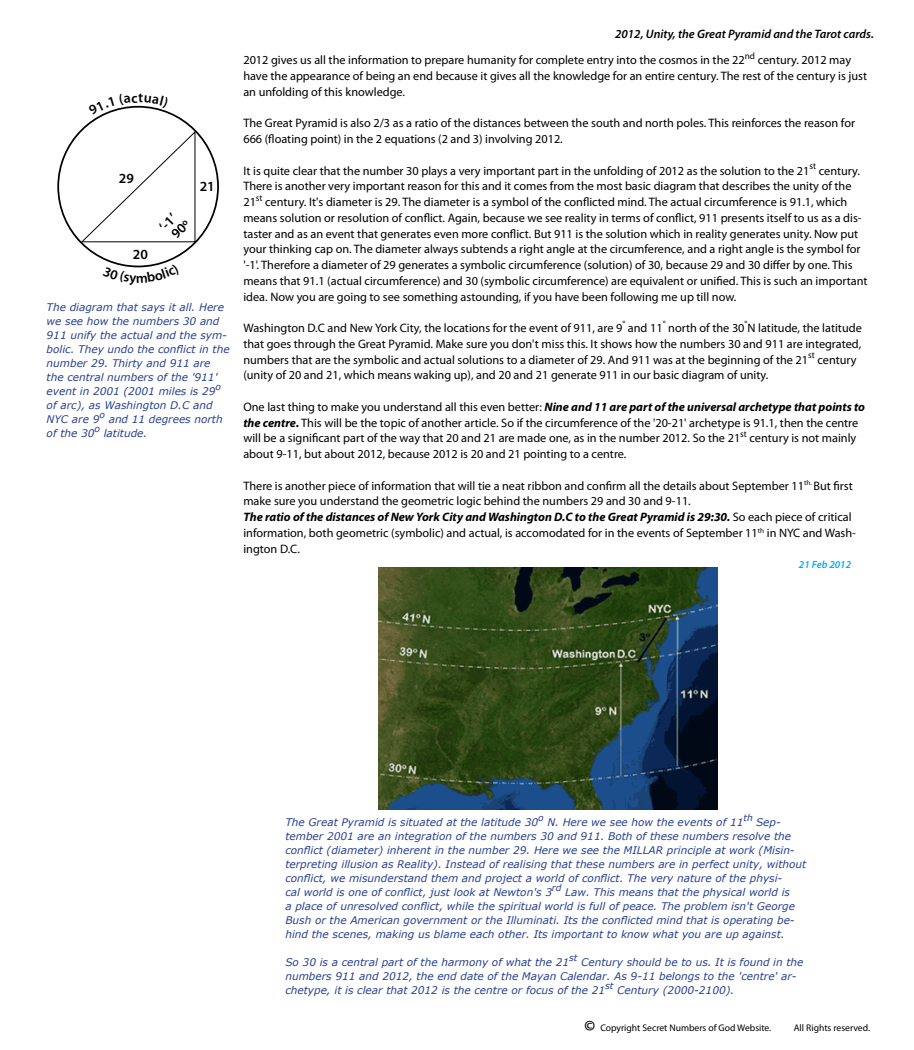
<style>
.page{position:relative;width:914px;height:1050px;background:#fff}
.page>*{position:absolute;margin:0;border:0;box-sizing:border-box;transform-origin:0 0}
.t1{font:600 14px "Myriad Pro";color:#000}
.t2{font:12.25px/15.8px "Myriad Pro";color:#000}
.t3{font:italic 10.5px/14px "Verdana";color:#25408f}
.t4{font:italic 600 10.5px "Myriad Pro";color:#00aeef}
.t5{font:9.62px "Myriad Pro";color:#000}
.t6{font:italic 9.19px "Verdana";color:#25408f}
.s1{font-weight:600;font-style:italic}
.s2{font-weight:700;font-style:italic}
.s3{font-weight:700;font-size:15.75px}
</style>
<div class="page">
<img style="left:378px;top:567px;width:339px;height:242px">
<svg style="left:101px;top:105px;width:68px;height:10px"></svg>
<svg style="left:80px;top:131px;width:116px;height:112px"></svg>
<svg style="left:112px;top:263px;width:52px;height:5px"></svg>
<p class="t1" style="left:119px;top:169px;width:17px">29</p>
<p class="t1" style="left:133px;top:245px;width:17px">20</p>
<p class="t1" style="left:155px;top:222px;width:20px;rotate:-45deg">‘-1’</p>
<p class="t1" style="left:200px;top:178px;width:17px">21</p>
<p class="t3" style="left:47px;top:300px;width:184px">The diagram that says it all. Here we see how the numbers 30 and<br>911 unify the actual and the sym&shy;bolic. They undo the conflict in the number 29. Thirty and 911 are the central numbers of the '911' event in 2001 (2001 miles is 29</p>
<p class="t6" style="left:215px;top:380px;width:7px">o</p>
<p class="t3" style="left:47px;top:398px;width:167px">of arc), as Washington D.C and<br>NYC are 9</p>
<p class="t6" style="left:99px;top:408px;width:7px">o</p>
<p class="t3" style="left:109px;top:412px;width:116px">and 11 degrees north</p>
<p class="t3" style="left:47px;top:426px;width:49px">of the 30</p>
<p class="t6" style="left:94px;top:422px;width:7px">o</p>
<p class="t3" style="left:104px;top:426px;width:45px">latitude.</p>
<p class="t2" style="left:243px;top:21px;width:632px;line-height:26.2px;text-indent:372px"><span class="s1">2012, Unity, the Great Pyramid and the Tarot cards.<br></span>2012 gives us all the information to prepare humanity for complete entry into the cosmos in the 22<sup>nd</sup> century. 2012 may</p>
<p class="t2" style="left:243px;top:68px;width:625px">have the appearance of being an end because it gives all the knowledge for an entire century. The rest of the century is just an unfolding of this knowledge.</p>
<p class="t2" style="left:243px;top:115px;width:613px">The Great Pyramid is also 2/3 as a ratio of the distances between the south and north poles. This reinforces the reason for<br>666 (floating point) in the 2 equations (2 and 3) involving 2012.</p>
<p class="t2" style="left:243px;top:162px;width:625px">It is quite clear that the number 30 plays a very important part in the unfolding of 2012 as the solution to the 21<sup>st</sup> century.<br>There is another very important reason for this and it comes from the most basic diagram that describes the unity of the 21<sup>st</sup> century. It's diameter is 29. The diameter is a symbol of the conflicted mind. The actual circumference is 91.1, which means solution or resolution of conflict. Again, because we see reality in terms of conflict, 911 presents itself to us as a dis&shy;taster and as an event that generates even more conflict. But 911 is the solution which in reality generates unity. Now put your thinking cap on. The diameter always subtends a right angle at the circumference, and a right angle is the symbol for '-1'. Therefore a diameter of 29 generates a symbolic circumference (solution) of 30, because 29 and 30 differ by one. This means that 91.1 (actual circumference) and 30 (symbolic circumference) are equivalent or unified. This is such an important idea. Now you are going to see something astounding, if you have been following me up till now.</p>
<p class="t2" style="left:243px;top:320px;width:620px">Washington D.C and New York City, the locations for the event of 911, are 9<sup>°</sup> and 11<sup>°</sup> north of the 30<sup>°</sup>N latitude, the latitude that goes through the Great Pyramid. Make sure you don't miss this. It shows how the numbers 30 and 911 are integrated, numbers that are the symbolic and actual solutions to a diameter of 29. And 911 was at the beginning of the 21<sup>st</sup> century (unity of 20 and 21, which means waking up), and 20 and 21 generate 911 in our basic diagram of unity.</p>
<p class="t2" style="left:243px;top:399px;width:623px">One last thing to make you understand all this even better: <span class="s2">Nine and 11 are part of the universal archetype that points to the centre.</span> This will be the topic of another article. So if the circumference of the '20-21' archetype is 91.1, then the centre will be a significant part of the way that 20 and 21 are made one, as in the number 2012. So the 21<sup>st</sup> century is not mainly about 9-11, but about 2012, because 2012 is 20 and 21 pointing to a centre.</p>
<p class="t2" style="left:243px;top:477px;width:614px">There is another piece of information that will tie a neat ribbon and confirm all the details about September 11<sup>th.</sup> But first make sure you understand the geometric logic behind the numbers 29 and 30 and 9-11.<br><span class="s2">The ratio of the distances of New York City and Washington D.C to the Great Pyramid is 29:30.</span> So each piece of critical information, both geometric (symbolic) and actual, is accomodated for in the events of September 11<sup>th</sup> in NYC and Wash&shy;ington D.C.</p>
<p class="t4" style="left:799px;top:558px;width:54px">21 Feb 2012</p>
<p class="t6" style="left:743px;top:812px;width:11px">th</p>
<p class="t3" style="left:285px;top:816px;width:522px;text-indent:470px">Sep&shy;tember 2001 are an integration of the numbers 30 and 911. Both of these numbers resolve the conflict (diameter) inherent in the number 29. Here we see the MILLAR principle at work (Misin&shy;terpreting illusion as Reality). Instead of realising that these numbers are in perfect unity, without conflict, we misunderstand them and project a world of conflict. The very nature of the physi-<br>cal world is one of conflict, just look at Newton's 3</p>
<p class="t3" style="left:285px;top:816px;width:254px">The Great Pyramid is situated at the latitude 30</p>
<p class="t6" style="left:538px;top:812px;width:7px">o</p>
<p class="t3" style="left:547px;top:816px;width:198px">N. Here we see how the events of 11</p>
<p class="t6" style="left:552px;top:882px;width:11px">rd</p>
<p class="t3" style="left:285px;top:886px;width:511px;text-indent:280px">Law. This means that the physical world is a place of unresolved conflict, while the spiritual world is full of peace. The problem isn't George Bush or the American government or the Illuminati. Its the conflicted mind that is operating be&shy;hind the scenes, making us blame each other. Its important to know what you are up against.</p>
<p class="t3" style="left:285px;top:956px;width:285px">So 30 is a central part of the harmony of what the 21</p>
<p class="t6" style="left:569px;top:952px;width:10px">st</p>
<p class="t3" style="left:285px;top:956px;width:519px;text-indent:296px">Century should be to us. It is found in the numbers 911 and 2012, the end date of the Mayan Calendar. As 9-11 belongs to the 'centre' ar&shy;chetype, it is clear that 2012 is the centre or focus of the 21</p>
<p class="t6" style="left:605px;top:980px;width:10px">st</p>
<p class="t3" style="left:617px;top:984px;width:118px">Century (2000-2100).</p>
<p class="t5" style="left:584px;top:1022px;width:188px"><span class="s3">©</span> Copyright Secret Numbers of God Website.</p>
<p class="t5" style="left:793px;top:1022px;width:78px">All Rights reserved.</p>
</div>
